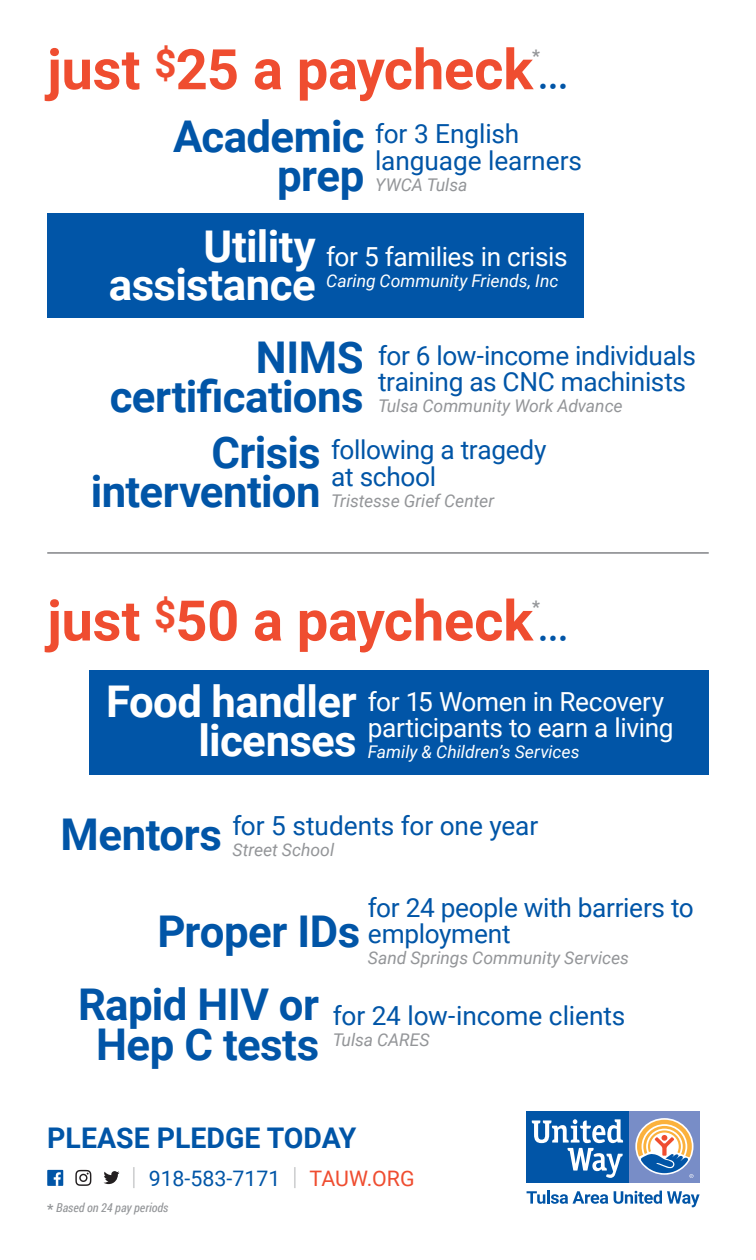
<style>
.page{position:relative;width:756px;height:1260px;background:#fff}
.page>*{position:absolute;margin:0;border:0;box-sizing:border-box;transform-origin:0 0}
.t1{font:700 56px "Roboto";letter-spacing:-.005em;color:#ef4d30}
.t2{font:italic 49px "Roboto";color:#0155a7}
.t3{font:700 43.75px/38.5px "Roboto";letter-spacing:-.015em;color:#0155a7;text-align:right}
.t4{font:700 43.75px/38.5px "Roboto";letter-spacing:-.015em;color:#fff;text-align:right}
.t5{font:700 28.53px "Roboto";color:#0155a7}
.t6{font:26.25px/26.2px "Roboto";letter-spacing:-.01em;color:#0155a7}
.t7{font:26.25px/26.2px "Roboto";letter-spacing:-.015em;color:#fff}
.t8{font:21.35px "Roboto";color:#0155a7}
.t9{font:italic 17.5px "Roboto";color:#939598}
.t10{font:italic 17.5px "Roboto";color:#fff}
.t11{font:700 17.32px "Roboto";color:#939598}
.t12{font:italic 12.25px "Roboto Condensed";color:#939598}
.s1{font-weight:100;font-size:24.85px;color:#939598}
.s2{color:#ef4d30}
.s3{font-family:"Roboto";font-weight:700;font-style:normal;font-size:14px}
</style>
<div class="page">
<div style="left:47px;top:1170px;width:16px;height:16px;background:#0155a7"></div>
<svg style="left:54px;top:1172px;width:7px;height:14px"></svg>
<svg style="left:75px;top:1170px;width:16px;height:16px"></svg>
<svg style="left:104px;top:1171px;width:16px;height:13px"></svg>
<div style="left:629px;top:1111px;width:71px;height:71px;background:#788dc7"></div>
<div style="left:527px;top:1111px;width:102px;height:71px;background:#0155a7"></div>
<svg style="left:532px;top:1119px;width:91px;height:59px"></svg>
<svg style="left:637px;top:1120px;width:57px;height:58px"></svg>
<svg style="left:527px;top:1191px;width:81px;height:13px"></svg>
<svg style="left:614px;top:1191px;width:86px;height:16px"></svg>
<div style="left:47px;top:214px;width:536px;height:104px;background:#0155a7"></div>
<div style="left:89px;top:670px;width:620px;height:105px;background:#0155a7"></div>
<hr style="left:47px;top:552px;width:662px;height:2px;background:#939598">
<p class="t1" style="left:47px;top:30px;width:487px">just <sup>$</sup>25 a paycheck</p>
<p class="t11" style="left:532px;top:44px;width:9px">*</p>
<p class="t2" style="left:539px;top:38px;width:34px">...</p>
<p class="t3" style="left:173px;top:116px;width:193px">Academic prep</p>
<p class="t6" style="left:375px;top:120px;width:209px">for 3 English language learners</p>
<p class="t9" style="left:375px;top:172px;width:94px">YWCA Tulsa</p>
<p class="t4" style="left:109px;top:225px;width:208px">Utility assistance</p>
<p class="t7" style="left:326px;top:243px;width:243px">for 5 families in crisis</p>
<p class="t10" style="left:326px;top:269px;width:234px">Caring Community Friends, Inc</p>
<p class="t3" style="left:110px;top:337px;width:255px">NIMS certifications</p>
<p class="t6" style="left:331px;top:436px;width:217px">following a tragedy at school</p>
<p class="t9" style="left:331px;top:488px;width:164px">Tristesse Grief Center</p>
<p class="t6" style="left:378px;top:341px;width:319px">for 6 low-income individuals training as CNC machinists</p>
<p class="t9" style="left:378px;top:393px;width:246px">Tulsa Community Work Advance</p>
<p class="t3" style="left:91px;top:432px;width:232px">Crisis intervention</p>
<p class="t1" style="left:47px;top:581px;width:487px">just <sup>$</sup>50 a paycheck</p>
<p class="t11" style="left:532px;top:595px;width:9px">*</p>
<p class="t2" style="left:539px;top:589px;width:34px">...</p>
<p class="t4" style="left:106px;top:681px;width:252px">Food handler licenses</p>
<p class="t7" style="left:368px;top:687px;width:307px">for 15 Women in Recovery participants to earn a living</p>
<p class="t10" style="left:368px;top:739px;width:213px">Family &amp; Children’s Services</p>
<p class="t3" style="left:61px;top:813px;width:163px">Mentors</p>
<p class="t6" style="left:232px;top:811px;width:307px">for 5 students for one year</p>
<p class="t9" style="left:232px;top:837px;width:103px">Street School</p>
<p class="t3" style="left:157px;top:910px;width:204px">Proper IDs</p>
<p class="t6" style="left:368px;top:893px;width:327px">for 24 people with barriers to employment</p>
<p class="t9" style="left:368px;top:945px;width:263px">Sand Springs Community Services</p>
<p class="t3" style="left:78px;top:983px;width:243px;line-height:40.2px;text-align:center">Rapid HIV or<br>Hep C tests</p>
<p class="t6" style="left:333px;top:1001px;width:294px">for 24 low-income clients</p>
<p class="t9" style="left:333px;top:1027px;width:98px">Tulsa CARES</p>
<p class="t5" style="left:47px;top:1118px;width:311px">PLEASE PLEDGE TODAY</p>
<p class="t8" style="left:132px;top:1163px;width:285px"><span class="s1">|</span> 918-583-7171 <span class="s1">|</span> <span class="s2">TAUW.ORG</span></p>
<p class="t12" style="left:47px;top:1199px;width:123px"><span class="s3">*</span> Based on 24 pay periods</p>
</div>
